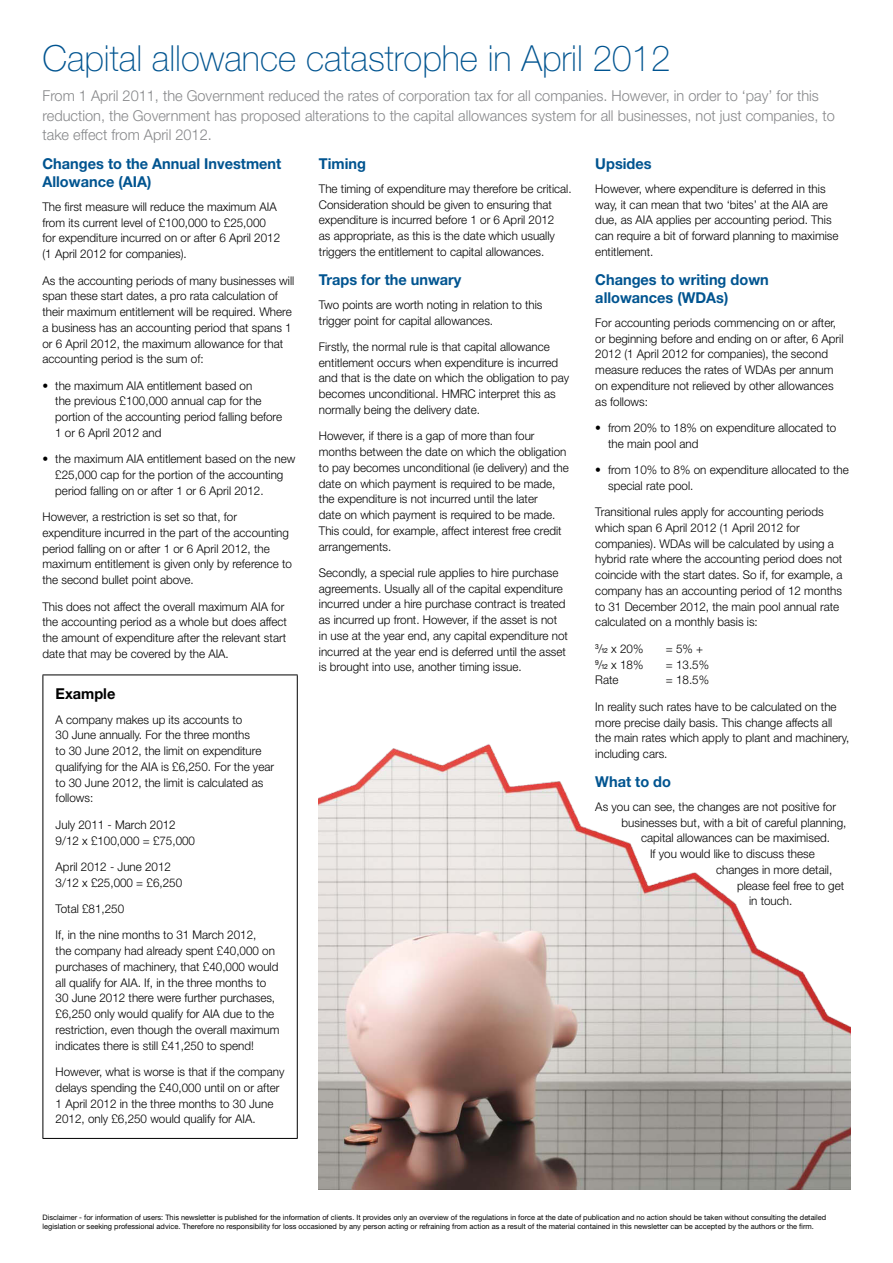
<style>
.page{position:relative;width:893px;height:1263px;background:#fff}
.page>*{position:absolute;margin:0;border:0;box-sizing:border-box;transform-origin:0 0}
.t1{font:100 36px "Helvetica Neue";color:#005490}
.t2{font:300 15px/19.5px "Helvetica Neue";color:#87888a}
.t3{font:700 15px/18px "Helvetica Neue";color:#005490}
.t4{font:700 15px "Helvetica Neue";color:#000}
.t5{font:300 12px/15.8px "Helvetica Neue";color:#000}
.t6{font:7.5px/9px "Helvetica Neue";color:#000}
.s1{font-weight:400;font-size:7.05px}
</style>
<div class="page">
<img style="left:319px;top:744px;width:531px;height:445px">
<hr style="left:43px;top:674px;width:255px;height:1px;background:#000">
<hr style="left:43px;top:675px;width:1px;height:463px;background:#000">
<hr style="left:297px;top:675px;width:1px;height:463px;background:#000">
<hr style="left:43px;top:1138px;width:255px;height:1px;background:#000">
<h1 class="t1" style="left:43px;top:38px;width:629px">Capital allowance catastrophe in April 2012</h1>
<p class="t2" style="left:43px;top:86px;width:794px">From 1 April 2011, the Government reduced the rates of corporation tax for all companies. However, in order to ‘pay’ for this reduction, the Government has proposed alterations to the capital allowances system for all businesses, not just companies, to take effect from April 2012.</p>
<p class="t3" style="left:43px;top:154px;width:240px">Changes to the Annual Investment<br>Allowance (AIA)</p>
<p class="t5" style="left:43px;top:199px;width:239px">The first measure will reduce the maximum AIA from its current level of £100,000 to £25,000 for expenditure incurred on or after 6 April 2012 (1 April 2012 for companies).</p>
<p class="t5" style="left:43px;top:272px;width:253px">As the accounting periods of many businesses will span these start dates, a pro rata calculation of their maximum entitlement will be required. Where a business has an accounting period that spans 1 or 6 April 2012, the maximum allowance for that accounting period is the sum of:</p>
<p class="t5" style="left:55px;top:377px;width:228px;text-indent:-13px">• the maximum AIA entitlement based on<br>the previous £100,000 annual cap for the portion of the accounting period falling before 1 or 6 April 2012 and</p>
<p class="t5" style="left:55px;top:451px;width:242px;text-indent:-13px">• the maximum AIA entitlement based on the new £25,000 cap for the portion of the accounting period falling on or after 1 or 6 April 2012.</p>
<p class="t5" style="left:43px;top:509px;width:251px">However, a restriction is set so that, for expenditure incurred in the part of the accounting period falling on or after 1 or 6 April 2012, the maximum entitlement is given only by reference to the second bullet point above.</p>
<p class="t5" style="left:43px;top:598px;width:246px">This does not affect the overall maximum AIA for the accounting period as a whole but does affect the amount of expenditure after the relevant start date that may be covered by the AIA.</p>
<p class="t4" style="left:56px;top:685px;width:61px">Example</p>
<p class="t5" style="left:56px;top:711px;width:220px">A company makes up its accounts to<br>30 June annually. For the three months<br>to 30 June 2012, the limit on expenditure qualifying for the AIA is £6,250. For the year to 30 June 2012, the limit is calculated as follows:</p>
<p class="t5" style="left:56px;top:816px;width:141px">July 2011 - March 2012<br>9/12 x £100,000 = £75,000</p>
<p class="t5" style="left:56px;top:858px;width:128px">April 2012 - June 2012<br>3/12 x £25,000 = £6,250</p>
<p class="t5" style="left:56px;top:895px;width:202px;line-height:26.4px">Total £81,250<br>If, in the nine months to 31 March 2012,</p>
<p class="t5" style="left:56px;top:943px;width:225px">the company had already spent £40,000 on purchases of machinery, that £40,000 would all qualify for AIA. If, in the three months to 30 June 2012 there were further purchases, £6,250 only would qualify for AIA due to the restriction, even though the overall maximum indicates there is still £41,250 to spend!</p>
<p class="t5" style="left:56px;top:1063px;width:230px">However, what is worse is that if the company delays spending the £40,000 until on or after 1 April 2012 in the three months to 30 June 2012, only £6,250 would qualify for AIA.</p>
<p class="t3" style="left:319px;top:154px;width:49px">Timing</p>
<p class="t5" style="left:319px;top:181px;width:254px">The timing of expenditure may therefore be critical.<br>Consideration should be given to ensuring that expenditure is incurred before 1 or 6 April 2012<br>as appropriate, as this is the date which usually triggers the entitlement to capital allowances.</p>
<p class="t3" style="left:319px;top:270px;width:144px">Traps for the unwary</p>
<p class="t5" style="left:319px;top:296px;width:225px">Two points are worth noting in relation to this trigger point for capital allowances.</p>
<p class="t5" style="left:319px;top:339px;width:252px">Firstly, the normal rule is that capital allowance entitlement occurs when expenditure is incurred and that is the date on which the obligation to pay becomes unconditional. HMRC interpret this as normally being the delivery date.</p>
<p class="t5" style="left:319px;top:428px;width:251px">However, if there is a gap of more than four months between the date on which the obligation to pay becomes unconditional (ie delivery) and the date on which payment is required to be made, the expenditure is not incurred until the later<br>date on which payment is required to be made.<br>This could, for example, affect interest free credit arrangements.</p>
<p class="t5" style="left:319px;top:564px;width:251px">Secondly, a special rule applies to hire purchase agreements. Usually all of the capital expenditure incurred under a hire purchase contract is treated as incurred up front. However, if the asset is not in use at the year end, any capital expenditure not incurred at the year end is deferred until the asset is brought into use, another timing issue.</p>
<p class="t3" style="left:595px;top:154px;width:58px">Upsides</p>
<p class="t5" style="left:595px;top:181px;width:245px">However, where expenditure is deferred in this way, it can mean that two ‘bites’ at the AIA are due, as AIA applies per accounting period. This can require a bit of forward planning to maximise entitlement.</p>
<p class="t3" style="left:595px;top:270px;width:175px">Changes to writing down allowances (WDAs)</p>
<p class="t5" style="left:595px;top:314px;width:250px">For accounting periods commencing on or after, or beginning before and ending on or after, 6 April 2012 (1 April 2012 for companies), the second measure reduces the rates of WDAs per annum on expenditure not relieved by other allowances as follows:</p>
<p class="t5" style="left:608px;top:420px;width:230px;text-indent:-13px">• from 20% to 18% on expenditure allocated to the main pool and</p>
<p class="t5" style="left:608px;top:462px;width:242px;text-indent:-13px">• from 10% to 8% on expenditure allocated to the special rate pool.</p>
<p class="t5" style="left:595px;top:504px;width:249px">Transitional rules apply for accounting periods which span 6 April 2012 (1 April 2012 for companies). WDAs will be calculated by using a hybrid rate where the accounting period does not coincide with the start dates. So if, for example, a company has an accounting period of 12 months to 31 December 2012, the main pool annual rate calculated on a monthly basis is:</p>
<p class="t5" style="left:595px;top:640px;width:50px"><sup>3</sup>/<span class="s1">12</span> x 20%</p>
<p class="t5" style="left:666px;top:640px;width:39px">= 5% +</p>
<p class="t5" style="left:595px;top:656px;width:50px"><sup>9</sup>/<span class="s1">12</span> x 18%</p>
<p class="t5" style="left:666px;top:656px;width:45px">= 13.5%</p>
<p class="t5" style="left:595px;top:672px;width:25px">Rate</p>
<p class="t5" style="left:595px;top:667px;width:243px;line-height:26.4px;text-indent:71px">= 18.5%<br>In reality such rates have to be calculated on the</p>
<p class="t5" style="left:595px;top:714px;width:255px">more precise daily basis. This change affects all the main rates which apply to plant and machinery, including cars.</p>
<p class="t3" style="left:595px;top:772px;width:77px">What to do</p>
<p class="t5" style="left:595px;top:798px;width:242px">As you can see, the changes are not positive for</p>
<p class="t5" style="left:622px;top:814px;width:226px">businesses but, with a bit of careful planning,</p>
<p class="t5" style="left:641px;top:830px;width:190px">capital allowances can be maximised.</p>
<p class="t5" style="left:650px;top:846px;width:166px">If you would like to discuss these</p>
<p class="t5" style="left:716px;top:861px;width:118px">changes in more detail,</p>
<p class="t5" style="left:737px;top:877px;width:109px">please feel free to get</p>
<p class="t5" style="left:749px;top:893px;width:45px">in touch.</p>
<p class="t6" style="left:43px;top:1213px;width:785px">Disclaimer - for information of users: This newsletter is published for the information of clients. It provides only an overview of the regulations in force at the date of publication and no action should be taken without consulting the detailed legislation or seeking professional advice. Therefore no responsibility for loss occasioned by any person acting or refraining from action as a result of the material contained in this newsletter can be accepted by the authors or the firm.</p>
</div>
